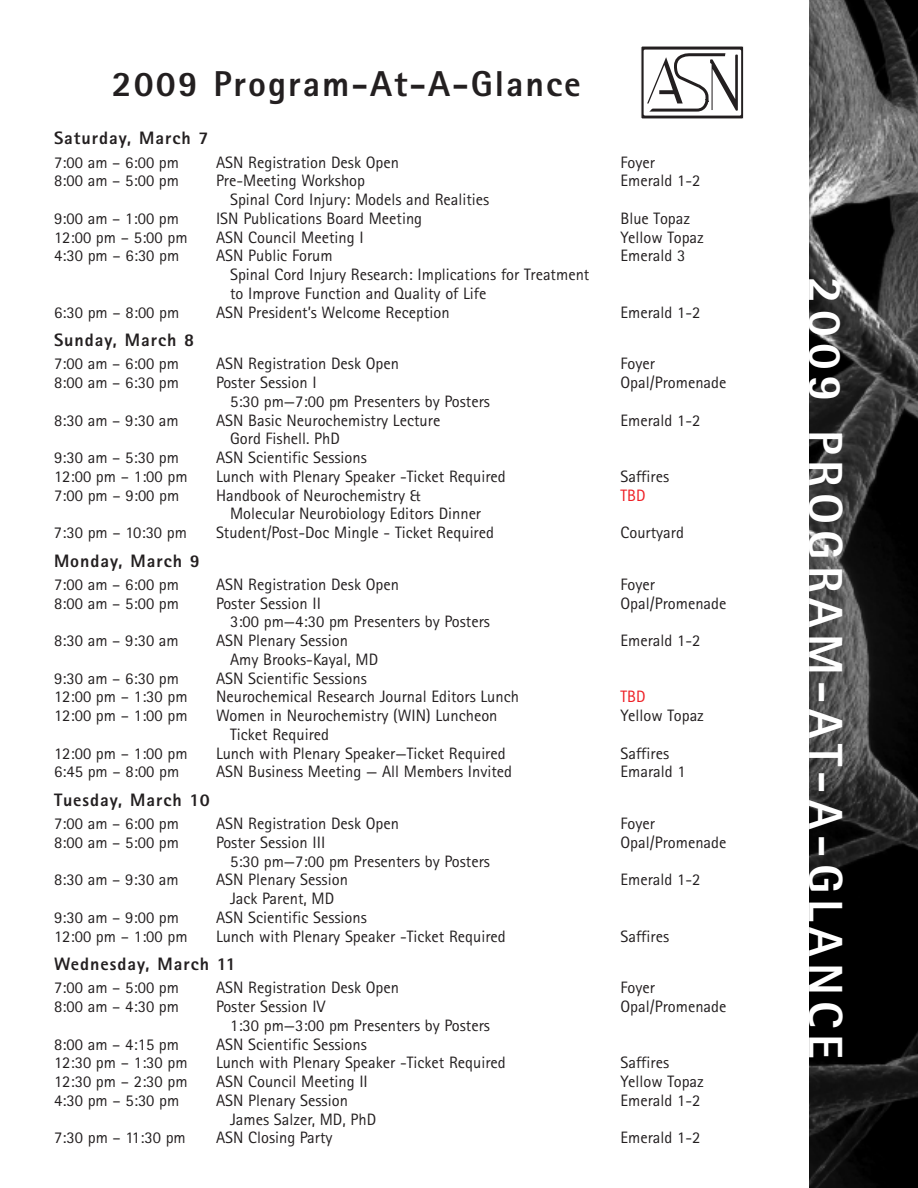
<style>
.page{position:relative;width:918px;height:1188px;background:#fff}
.page>*{position:absolute;margin:0;border:0;box-sizing:border-box;transform-origin:0 0}
.t1{font:800 48px "Rotis Sans Serif";letter-spacing:.13em;color:#fff}
.t2{font:800 36px "Rotis Sans Serif";letter-spacing:.055em;color:#231f20}
.t3{font:800 18px "Rotis Sans Serif";letter-spacing:.055em;color:#231f20}
.t4{font:16.5px/18.8px "Rotis Sans Serif";color:#231f20}
.t5{font:16.5px "Rotis Sans Serif";color:#ee1e24}
</style>
<div class="page">
<img style="left:809px;top:0;width:109px;height:1188px">
<svg style="left:641px;top:46px;width:103px;height:73px"></svg>
<div style="left:641px;top:46px;width:103px;height:73px;border:1px solid #fff"></div>
<div style="left:644px;top:50px;width:97px;height:66px;background:#fff"></div>
<svg style="left:647px;top:53px;width:91px;height:59px"></svg>
<h2 class="t2" style="left:112px;top:71px;width:471px">2009 Program-At-A-Glance</h2>
<p class="t3" style="left:54px;top:132px;width:156px">Saturday, March 7</p>
<p class="t4" style="left:54px;top:154px;width:127px">7:00 am – 6:00 pm</p>
<p class="t4" style="left:216px;top:154px;width:185px">ASN Registration Desk Open</p>
<p class="t4" style="left:621px;top:154px;width:36px">Foyer</p>
<p class="t4" style="left:54px;top:173px;width:127px">8:00 am – 5:00 pm</p>
<p class="t4" style="left:216px;top:173px;width:151px">Pre-Meeting Workshop</p>
<p class="t4" style="left:620px;top:173px;width:81px">Emerald 1-2</p>
<p class="t4" style="left:230px;top:192px;width:261px">Spinal Cord Injury: Models and Realities</p>
<p class="t4" style="left:54px;top:211px;width:127px">9:00 am – 1:00 pm</p>
<p class="t4" style="left:216px;top:211px;width:208px">ISN Publications Board Meeting</p>
<p class="t4" style="left:621px;top:211px;width:71px">Blue Topaz</p>
<p class="t4" style="left:54px;top:229px;width:135px">12:00 pm – 5:00 pm</p>
<p class="t4" style="left:216px;top:229px;width:149px">ASN Council Meeting I</p>
<p class="t4" style="left:621px;top:229px;width:85px">Yellow Topaz</p>
<p class="t4" style="left:54px;top:248px;width:127px">4:30 pm – 6:30 pm</p>
<p class="t4" style="left:216px;top:248px;width:118px">ASN Public Forum</p>
<p class="t4" style="left:620px;top:248px;width:66px">Emerald 3</p>
<p class="t4" style="left:230px;top:267px;width:361px">Spinal Cord Injury Research: Implications for Treatment to Improve Function and Quality of Life</p>
<p class="t4" style="left:54px;top:304px;width:127px">6:30 pm – 8:00 pm</p>
<p class="t4" style="left:216px;top:304px;width:235px">ASN President’s Welcome Reception</p>
<p class="t4" style="left:621px;top:304px;width:81px">Emerald 1-2</p>
<p class="t3" style="left:54px;top:334px;width:142px">Sunday, March 8</p>
<p class="t4" style="left:54px;top:356px;width:127px">7:00 am – 6:00 pm</p>
<p class="t4" style="left:216px;top:356px;width:185px">ASN Registration Desk Open</p>
<p class="t4" style="left:621px;top:356px;width:36px">Foyer</p>
<p class="t4" style="left:54px;top:375px;width:127px">8:00 am – 6:30 pm</p>
<p class="t4" style="left:216px;top:375px;width:102px">Poster Session I</p>
<p class="t4" style="left:621px;top:375px;width:107px">Opal/Promenade</p>
<p class="t4" style="left:230px;top:394px;width:261px">5:30 pm—7:00 pm Presenters by Posters</p>
<p class="t4" style="left:54px;top:412px;width:126px">8:30 am – 9:30 am</p>
<p class="t4" style="left:216px;top:412px;width:226px">ASN Basic Neurochemistry Lecture</p>
<p class="t4" style="left:621px;top:412px;width:81px">Emerald 1-2</p>
<p class="t4" style="left:230px;top:431px;width:111px">Gord Fishell. PhD</p>
<p class="t4" style="left:54px;top:450px;width:127px">9:30 am – 5:30 pm</p>
<p class="t4" style="left:216px;top:450px;width:152px">ASN Scientific Sessions</p>
<p class="t4" style="left:54px;top:469px;width:135px">12:00 pm – 1:00 pm</p>
<p class="t4" style="left:216px;top:469px;width:291px">Lunch with Plenary Speaker -Ticket Required</p>
<p class="t4" style="left:621px;top:469px;width:50px">Saffires</p>
<p class="t4" style="left:54px;top:487px;width:127px">7:00 pm – 9:00 pm</p>
<p class="t4" style="left:216px;top:487px;width:206px">Handbook of Neurochemistry &amp;</p>
<p class="t5" style="left:620px;top:489px;width:27px">TBD</p>
<p class="t4" style="left:230px;top:506px;width:253px">Molecular Neurobiology Editors Dinner</p>
<p class="t4" style="left:54px;top:525px;width:135px">7:30 pm – 10:30 pm</p>
<p class="t4" style="left:216px;top:525px;width:280px">Student/Post-Doc Mingle - Ticket Required</p>
<p class="t4" style="left:621px;top:525px;width:65px">Courtyard</p>
<p class="t3" style="left:54px;top:554px;width:147px">Monday, March 9</p>
<p class="t4" style="left:54px;top:577px;width:127px">7:00 am – 6:00 pm</p>
<p class="t4" style="left:216px;top:577px;width:185px">ASN Registration Desk Open</p>
<p class="t4" style="left:621px;top:577px;width:36px">Foyer</p>
<p class="t4" style="left:54px;top:595px;width:127px">8:00 am – 5:00 pm</p>
<p class="t4" style="left:216px;top:595px;width:106px">Poster Session II</p>
<p class="t4" style="left:621px;top:595px;width:107px">Opal/Promenade</p>
<p class="t4" style="left:230px;top:614px;width:261px">3:00 pm—4:30 pm Presenters by Posters</p>
<p class="t4" style="left:54px;top:633px;width:126px">8:30 am – 9:30 am</p>
<p class="t4" style="left:216px;top:633px;width:133px">ASN Plenary Session</p>
<p class="t4" style="left:620px;top:633px;width:81px">Emerald 1-2</p>
<p class="t4" style="left:230px;top:652px;width:150px">Amy Brooks-Kayal, MD</p>
<p class="t4" style="left:54px;top:670px;width:127px">9:30 am – 6:30 pm</p>
<p class="t4" style="left:216px;top:670px;width:152px">ASN Scientific Sessions</p>
<p class="t4" style="left:54px;top:689px;width:135px">12:00 pm – 1:30 pm</p>
<p class="t4" style="left:216px;top:689px;width:304px">Neurochemical Research Journal Editors Lunch</p>
<p class="t5" style="left:620px;top:691px;width:27px">TBD</p>
<p class="t4" style="left:54px;top:708px;width:135px">12:00 pm – 1:00 pm</p>
<p class="t4" style="left:216px;top:708px;width:283px">Women in Neurochemistry (WIN) Luncheon</p>
<p class="t4" style="left:621px;top:708px;width:85px">Yellow Topaz</p>
<p class="t4" style="left:230px;top:727px;width:101px">Ticket Required</p>
<p class="t4" style="left:54px;top:745px;width:135px">12:00 pm – 1:00 pm</p>
<p class="t4" style="left:216px;top:745px;width:291px">Lunch with Plenary Speaker—Ticket Required</p>
<p class="t4" style="left:621px;top:745px;width:50px">Saffires</p>
<p class="t4" style="left:54px;top:764px;width:127px">6:45 pm – 8:00 pm</p>
<p class="t4" style="left:216px;top:764px;width:298px">ASN Business Meeting — All Members Invited</p>
<p class="t4" style="left:621px;top:764px;width:67px">Emarald 1</p>
<p class="t3" style="left:54px;top:793px;width:157px">Tuesday, March 10</p>
<p class="t4" style="left:54px;top:816px;width:127px">7:00 am – 6:00 pm</p>
<p class="t4" style="left:216px;top:816px;width:185px">ASN Registration Desk Open</p>
<p class="t4" style="left:621px;top:816px;width:36px">Foyer</p>
<p class="t4" style="left:54px;top:835px;width:127px">8:00 am – 5:00 pm</p>
<p class="t4" style="left:216px;top:835px;width:111px">Poster Session III</p>
<p class="t4" style="left:621px;top:835px;width:107px">Opal/Promenade</p>
<p class="t4" style="left:230px;top:853px;width:261px">5:30 pm—7:00 pm Presenters by Posters</p>
<p class="t4" style="left:54px;top:872px;width:126px">8:30 am – 9:30 am</p>
<p class="t4" style="left:216px;top:872px;width:133px">ASN Plenary Session</p>
<p class="t4" style="left:620px;top:872px;width:81px">Emerald 1-2</p>
<p class="t4" style="left:230px;top:891px;width:106px">Jack Parent, MD</p>
<p class="t4" style="left:54px;top:910px;width:127px">9:30 am – 9:00 pm</p>
<p class="t4" style="left:216px;top:910px;width:152px">ASN Scientific Sessions</p>
<p class="t4" style="left:54px;top:928px;width:135px">12:00 pm – 1:00 pm</p>
<p class="t4" style="left:216px;top:928px;width:291px">Lunch with Plenary Speaker -Ticket Required</p>
<p class="t4" style="left:621px;top:928px;width:50px">Saffires</p>
<p class="t3" style="left:54px;top:958px;width:183px">Wednesday, March 11</p>
<p class="t4" style="left:54px;top:980px;width:127px">7:00 am – 5:00 pm</p>
<p class="t4" style="left:216px;top:980px;width:185px">ASN Registration Desk Open</p>
<p class="t4" style="left:621px;top:980px;width:36px">Foyer</p>
<p class="t4" style="left:54px;top:999px;width:127px">8:00 am – 4:30 pm</p>
<p class="t4" style="left:216px;top:999px;width:111px">Poster Session IV</p>
<p class="t4" style="left:621px;top:999px;width:107px">Opal/Promenade</p>
<p class="t4" style="left:230px;top:1018px;width:261px">1:30 pm—3:00 pm Presenters by Posters</p>
<p class="t4" style="left:54px;top:1036px;width:127px">8:00 am – 4:15 pm</p>
<p class="t4" style="left:216px;top:1036px;width:152px">ASN Scientific Sessions</p>
<p class="t4" style="left:54px;top:1055px;width:135px">12:30 pm – 1:30 pm</p>
<p class="t4" style="left:216px;top:1055px;width:291px">Lunch with Plenary Speaker -Ticket Required</p>
<p class="t4" style="left:621px;top:1055px;width:50px">Saffires</p>
<p class="t4" style="left:54px;top:1074px;width:135px">12:30 pm – 2:30 pm</p>
<p class="t4" style="left:216px;top:1074px;width:153px">ASN Council Meeting II</p>
<p class="t4" style="left:621px;top:1074px;width:85px">Yellow Topaz</p>
<p class="t4" style="left:54px;top:1093px;width:127px">4:30 pm – 5:30 pm</p>
<p class="t4" style="left:216px;top:1093px;width:133px">ASN Plenary Session</p>
<p class="t4" style="left:620px;top:1093px;width:81px">Emerald 1-2</p>
<p class="t4" style="left:230px;top:1111px;width:148px">James Salzer, MD, PhD</p>
<p class="t4" style="left:54px;top:1130px;width:133px">7:30 pm – 11:30 pm</p>
<p class="t4" style="left:216px;top:1130px;width:118px">ASN Closing Party</p>
<p class="t4" style="left:621px;top:1130px;width:81px">Emerald 1-2</p>
<h1 class="t1" style="left:842px;top:277px;width:783px;rotate:90deg">2009 PROGRAM-AT-A-GLANCE</h1>
</div>
